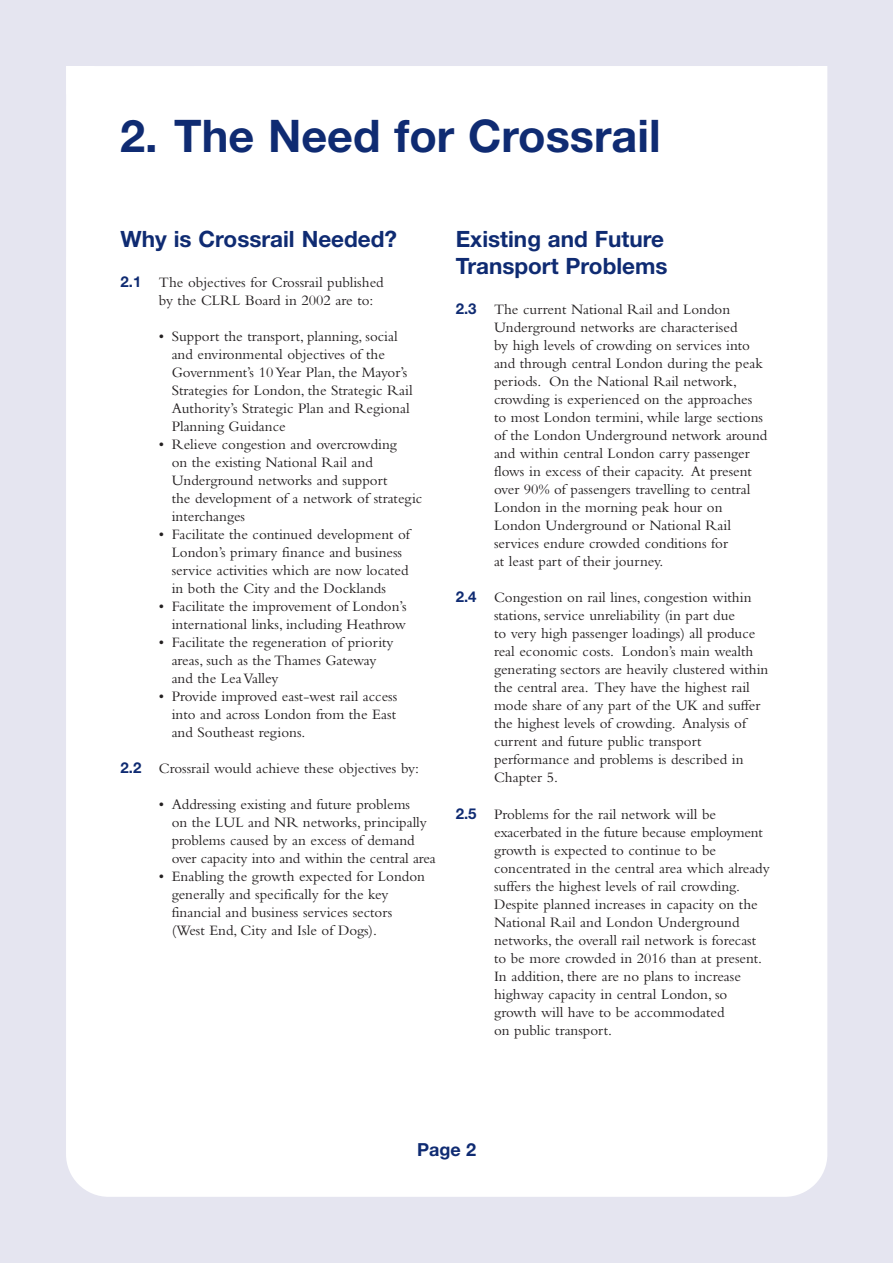
<style>
.page{position:relative;width:893px;height:1263px;background:#fff}
.page>*{position:absolute;margin:0;border:0;box-sizing:border-box;transform-origin:0 0}
.t1{font:700 45px "Helvetica Neue";color:#0f2b72}
.t2{font:700 22.5px/27px "Helvetica Neue";color:#0f2b72}
.t3{font:700 18px "Helvetica Neue";color:#0f2b72}
.t4{font:15px/18px "Bembo";color:#231f20}
.s1{font-family:"Helvetica Neue";font-weight:700;color:#0f2b72}
</style>
<div class="page">
<div style="left:0;top:0;width:892px;height:1263px;background:#e5e5f0"></div>
<div style="left:66px;top:66px;width:761px;height:1131px;background:#fff"></div>
<div style="left:119px;top:230px;width:655px;height:859px;background:#fff"></div>
<h1 class="t1" style="left:120px;top:120px;width:542px">2. The Need for Crossrail</h1>
<h2 class="t2" style="left:121px;top:228px;width:278px">Why is Crossrail Needed?</h2>
<p class="t4" style="left:159px;top:275px;width:226px;text-indent:-38px"><span class="s1">2.1</span> The objectives for Crossrail published by the CLRL Board in 2002 are to:</p>
<p class="t4" style="left:172px;top:329px;width:242px;text-indent:-13px">• Support the transport, planning, social and environmental objectives of the Government’s 10 Year Plan, the Mayor’s Strategies for London, the Strategic Rail Authority’s Strategic Plan and Regional Planning Guidance</p>
<p class="t4" style="left:172px;top:437px;width:252px;text-indent:-13px">• Relieve congestion and overcrowding<br>on the existing National Rail and<br>Underground networks and support<br>the development of a network of strategic interchanges</p>
<p class="t4" style="left:172px;top:527px;width:240px;text-indent:-13px">• Facilitate the continued development of London’s primary finance and business service activities which are now located in both the City and the Docklands</p>
<p class="t4" style="left:159px;top:599px;width:249px;text-align:right">• Facilitate the improvement of London’s international links, including Heathrow</p>
<p class="t4" style="left:172px;top:635px;width:223px;text-indent:-13px">• Facilitate the regeneration of priority areas, such as the Thames Gateway and the Lea Valley</p>
<p class="t4" style="left:172px;top:689px;width:227px;text-align:justify;text-indent:-13px">• Provide improved east-west rail access into and across London from the East and Southeast regions.</p>
<p class="t4" style="left:121px;top:761px;width:300px"><span class="s1">2.2</span> Crossrail would achieve these objectives by:</p>
<p class="t4" style="left:172px;top:797px;width:265px;text-indent:-13px">• Addressing existing and future problems<br>on the LUL and NR networks, principally problems caused by an excess of demand over capacity into and within the central area</p>
<p class="t4" style="left:172px;top:869px;width:255px;text-indent:-13px">• Enabling the growth expected for London generally and specifically for the key financial and business services sectors (West End, City and Isle of Dogs).</p>
<h2 class="t2" style="left:455px;top:228px;width:213px">Existing and Future<br>Transport Problems</h2>
<p class="t4" style="left:494px;top:302px;width:275px;text-indent:-38px"><span class="s1">2.3</span> The current National Rail and London Underground networks are characterised<br>by high levels of crowding on services into and through central London during the peak periods. On the National Rail network, crowding is experienced on the approaches to most London termini, while large sections of the London Underground network around and within central London carry passenger flows in excess of their capacity. At present over 90% of passengers travelling to central London in the morning peak hour on London Underground or National Rail services endure crowded conditions for<br>at least part of their journey.</p>
<p class="t4" style="left:494px;top:590px;width:276px;text-indent:-38px"><span class="s1">2.4</span> Congestion on rail lines, congestion within stations, service unreliability (in part due<br>to very high passenger loadings) all produce real economic costs. London’s main wealth generating sectors are heavily clustered within the central area. They have the highest rail mode share of any part of the UK and suffer the highest levels of crowding. Analysis of current and future public transport performance and problems is described in Chapter 5.</p>
<p class="t4" style="left:494px;top:807px;width:277px;text-indent:-38px"><span class="s1">2.5</span> Problems for the rail network will be exacerbated in the future because employment growth is expected to continue to be concentrated in the central area which already suffers the highest levels of rail crowding.<br>Despite planned increases in capacity on the National Rail and London Underground networks, the overall rail network is forecast to be more crowded in 2016 than at present.<br>In addition, there are no plans to increase highway capacity in central London, so growth will have to be accommodated<br>on public transport.</p>
<p class="t3" style="left:417px;top:1143px;width:61px">Page 2</p>
</div>
